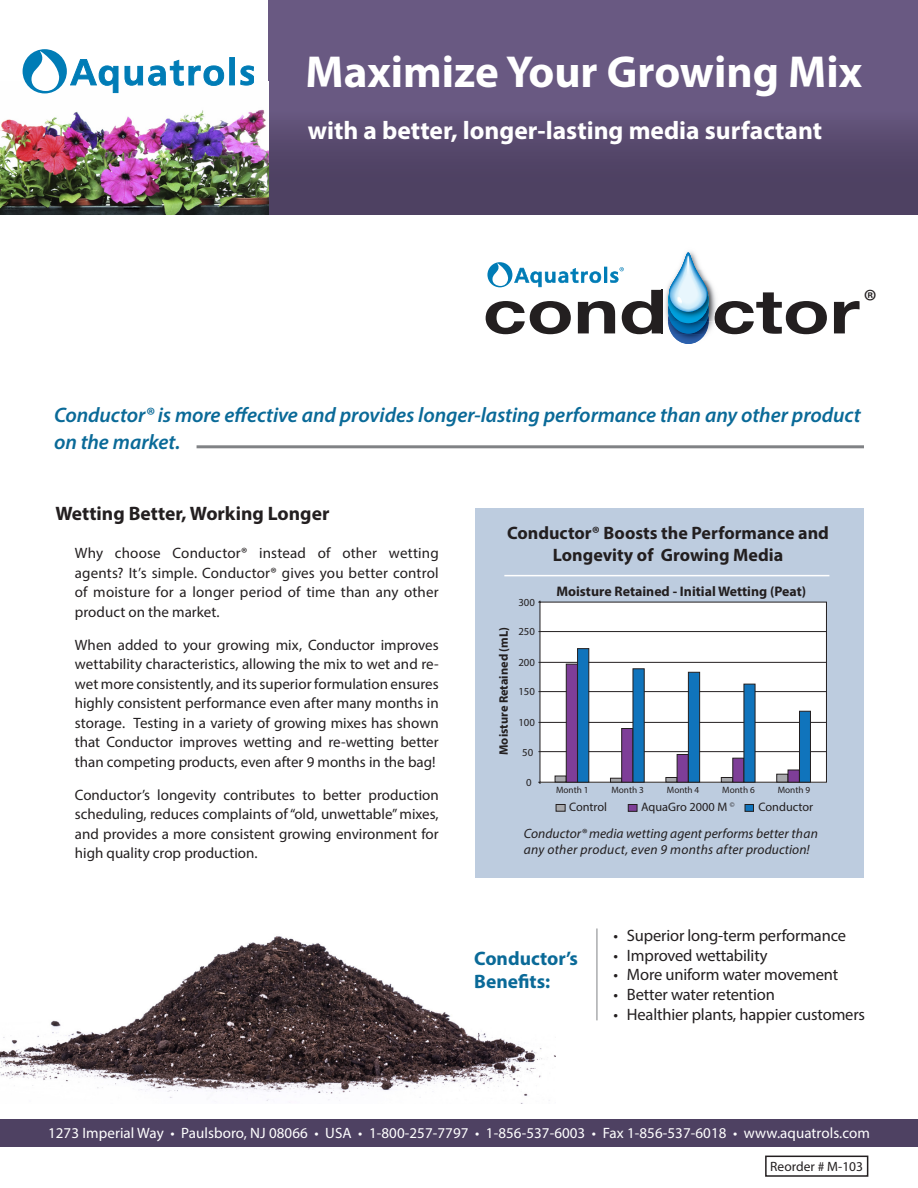
<style>
.page{position:relative;width:918px;height:1188px;background:#fff}
.page>*{position:absolute;margin:0;border:0;box-sizing:border-box;transform-origin:0 0}
.t1{font:700 45px "Myriad Pro";color:#fff}
.t2{font:32.55px "Myriad Pro";color:#231f20}
.t3{font:700 25.5px "Myriad Pro";color:#fff}
.t4{font:italic 600 21px/27px "Myriad Pro";letter-spacing:-.005em;color:#0a6a98}
.t5{font:700 19.5px "Myriad Pro";color:#231f20}
.t6{font:700 19.5px "Myriad Pro";color:#0a6a98}
.t7{font:700 18px/21.6px "Myriad Pro";color:#231f20;text-align:center}
.t8{font:16.5px "Myriad Pro";letter-spacing:-.01em;color:#231f20}
.t9{font:15px/19.5px "Myriad Pro";color:#231f20;text-align:justify}
.t10{font:15px "Myriad Pro";letter-spacing:.005em;color:#fff}
.t11{font:700 13.8px "Myriad Pro";color:#231f20}
.t12{font:italic 13.5px/16.2px "Myriad Pro";letter-spacing:.01em;color:#231f20}
.t13{font:13.5px "Myriad Pro";color:#231f20}
.t14{font:12.3px "Myriad Pro";color:#231f20}
.t15{font:700 12.3px "Myriad Pro";color:#231f20}
.t16{font:10.8px "Myriad Pro";color:#231f20}
.t17{font:9.3px "Myriad Pro";color:#231f20}
</style>
<div class="page">
<div style="left:0;top:1119px;width:918px;height:27px;background:#4e4162"></div>
<div style="left:269px;top:0;width:649px;height:215px;background:linear-gradient(to bottom,#72618c,#4d4061)"></div>
<img style="left:0;top:805px;width:555px;height:299px">
<img style="left:0;top:81px;width:269px;height:134px">
<svg style="left:70px;top:59px;width:48px;height:34px"></svg>
<svg style="left:125px;top:60px;width:99px;height:26px"></svg>
<svg style="left:229px;top:57px;width:6px;height:28px"></svg>
<svg style="left:240px;top:65px;width:14px;height:21px"></svg>
<div style="left:23px;top:49px;width:44px;height:44px;background:#007cb6;border-radius:50%"></div>
<svg style="left:31px;top:51px;width:29px;height:40px"></svg>
<hr style="left:197px;top:445px;width:667px;height:3px;background:#808285">
<svg style="left:834px;top:301px;width:26px;height:32px"></svg>
<img style="left:672px;top:334px;width:33px;height:10px">
<img style="left:709px;top:321px;width:6px;height:10px">
<img style="left:662px;top:289px;width:6px;height:45px">
<img style="left:668px;top:321px;width:41px;height:13px">
<img style="left:670px;top:321px;width:36px;height:13px">
<div style="left:668px;top:277px;width:41px;height:46px;background:#00a1df;border-radius:50%"></div>
<img style="left:709px;top:281px;width:6px;height:40px">
<svg style="left:715px;top:292px;width:112px;height:42px"></svg>
<img style="left:663px;top:287px;width:5px;height:34px">
<img style="left:668px;top:279px;width:41px;height:42px">
<svg style="left:669px;top:252px;width:38px;height:60px"></svg>
<svg style="left:486px;top:263px;width:176px;height:71px"></svg>
<div style="left:765px;top:1156px;width:103px;height:21px;border:2px solid #231f20"></div>
<div style="left:476px;top:508px;width:388px;height:370px;background:#bdccdf"></div>
<div style="left:540px;top:602px;width:286px;height:180px;background:#fff"></div>
<div style="left:540px;top:602px;width:287px;height:181px;border:1px solid #231f20"></div>
<svg style="left:555px;top:776px;width:11px;height:6px"></svg>
<svg style="left:610px;top:778px;width:12px;height:4px"></svg>
<svg style="left:666px;top:777px;width:11px;height:5px"></svg>
<svg style="left:721px;top:777px;width:12px;height:5px"></svg>
<div style="left:733px;top:758px;width:11px;height:24px;background:#7e3e98;border:1px solid #231f20"></div>
<div style="left:777px;top:774px;width:11px;height:8px;background:#a8a9ad;border:1px solid #231f20"></div>
<div style="left:788px;top:770px;width:12px;height:12px;background:#7e3e98;border:1px solid #231f20"></div>
<div style="left:556px;top:804px;width:9px;height:7px;background:#a8a9ad;border:1px solid #231f20"></div>
<div style="left:628px;top:804px;width:9px;height:8px;background:#7e3e98;border:1px solid #231f20"></div>
<div style="left:745px;top:804px;width:9px;height:8px;background:#1074bc;border:1px solid #231f20"></div>
<hr style="left:538px;top:631px;width:288px;height:1px;background:#231f20">
<hr style="left:538px;top:662px;width:288px;height:1px;background:#231f20">
<hr style="left:538px;top:691px;width:288px;height:1px;background:#231f20">
<hr style="left:538px;top:722px;width:288px;height:1px;background:#231f20">
<hr style="left:538px;top:751px;width:288px;height:1px;background:#231f20">
<div style="left:566px;top:664px;width:12px;height:118px;background:#7e3e98;border:1px solid #231f20"></div>
<div style="left:577px;top:648px;width:12px;height:134px;background:#1074bc;border:1px solid #231f20"></div>
<div style="left:622px;top:728px;width:11px;height:54px;background:#7e3e98;border:1px solid #231f20"></div>
<div style="left:633px;top:669px;width:11px;height:113px;background:#1074bc"></div>
<div style="left:677px;top:754px;width:11px;height:28px;background:#7e3e98;border:1px solid #231f20"></div>
<div style="left:688px;top:672px;width:12px;height:110px;background:#1074bc;border:1px solid #231f20"></div>
<div style="left:744px;top:684px;width:11px;height:98px;background:#1074bc"></div>
<div style="left:799px;top:711px;width:12px;height:71px;background:#1074bc;border:1px solid #231f20"></div>
<hr style="left:597px;top:928px;width:1px;height:92px;background:#808285">
<hr style="left:504px;top:575px;width:325px;height:1px;background:#fff">
<p class="t1" style="left:306px;top:42px;width:558px">Maximize Your Growing Mix</p>
<p class="t3" style="left:308px;top:114px;width:516px">with a better, longer-lasting media surfactant</p>
<p class="t2" style="left:864px;top:281px;width:15px">®</p>
<p class="t4" style="left:54px;top:401px;width:808px">Conductor® is more effective and provides longer-lasting performance than any other product on the market.</p>
<p class="t5" style="left:56px;top:501px;width:275px">Wetting Better, Working Longer</p>
<p class="t9" style="left:75px;top:543px;width:365px">Why choose Conductor® instead of other wetting agents? It’s simple. Conductor® gives you better control of moisture for a longer period of time than any other product on the market.</p>
<p class="t9" style="left:75px;top:635px;width:365px">When added to your growing mix, Conductor improves wettability characteristics, allowing the mix to wet and re&shy;wet more consistently, and its superior formulation ensures highly consistent performance even after many months in storage. Testing in a variety of growing mixes has shown that Conductor improves wetting and re-wetting better than competing products, even after 9 months in the bag!</p>
<p class="t9" style="left:75px;top:785px;width:365px">Conductor’s longevity contributes to better production scheduling, reduces complaints of “old, unwettable” mixes, and provides a more consistent growing environment for high quality crop production.</p>
<p class="t7" style="left:507px;top:522px;width:323px">Conductor® Boosts the Performance and<br>Longevity of Growing Media</p>
<p class="t11" style="left:556px;top:582px;width:251px">Moisture Retained - Initial Wetting (Peat)</p>
<p class="t16" style="left:518px;top:595px;width:18px">300</p>
<p class="t15" style="left:496px;top:755px;width:129px;rotate:-90deg">Moisture Retained (mL)</p>
<p class="t16" style="left:518px;top:625px;width:18px">250</p>
<p class="t16" style="left:518px;top:655px;width:18px">200</p>
<p class="t16" style="left:518px;top:685px;width:18px">150</p>
<p class="t16" style="left:518px;top:715px;width:18px">100</p>
<p class="t16" style="left:522px;top:745px;width:13px">50</p>
<p class="t16" style="left:526px;top:776px;width:7px">0</p>
<p class="t17" style="left:556px;top:785px;width:34px">Month 1</p>
<p class="t17" style="left:611px;top:785px;width:34px">Month 3</p>
<p class="t17" style="left:667px;top:785px;width:34px">Month 4</p>
<p class="t17" style="left:722px;top:785px;width:34px">Month 6</p>
<p class="t17" style="left:778px;top:785px;width:34px">Month 9</p>
<p class="t12" style="left:524px;top:825px;width:296px">Conductor® media wetting agent performs better than any other product, even 9 months after production!</p>
<p class="t14" style="left:569px;top:799px;width:40px">Control</p>
<p class="t14" style="left:641px;top:799px;width:95px">AquaGro 2000 M <sup>©</sup></p>
<p class="t14" style="left:759px;top:799px;width:56px">Conductor</p>
<p class="t6" style="left:474px;top:945px;width:105px">Conductor’s</p>
<p class="t6" style="left:474px;top:969px;width:78px">Benefits:</p>
<p class="t8" style="left:613px;top:925px;width:234px">• Superior long-term performance</p>
<p class="t8" style="left:613px;top:945px;width:156px">• Improved wettability</p>
<p class="t8" style="left:613px;top:965px;width:226px">• More uniform water movement</p>
<p class="t8" style="left:613px;top:985px;width:163px">• Better water retention</p>
<p class="t8" style="left:613px;top:1004px;width:253px">• Healthier plants, happier customers</p>
<p class="t10" style="left:48px;top:1123px;width:823px">1273 Imperial Way • Paulsboro, NJ 08066 • USA • 1-800-257-7797 • 1-856-537-6003 • Fax 1-856-537-6018 • www.aquatrols.com</p>
<p class="t13" style="left:770px;top:1158px;width:94px">Reorder # M-103</p>
</div>
